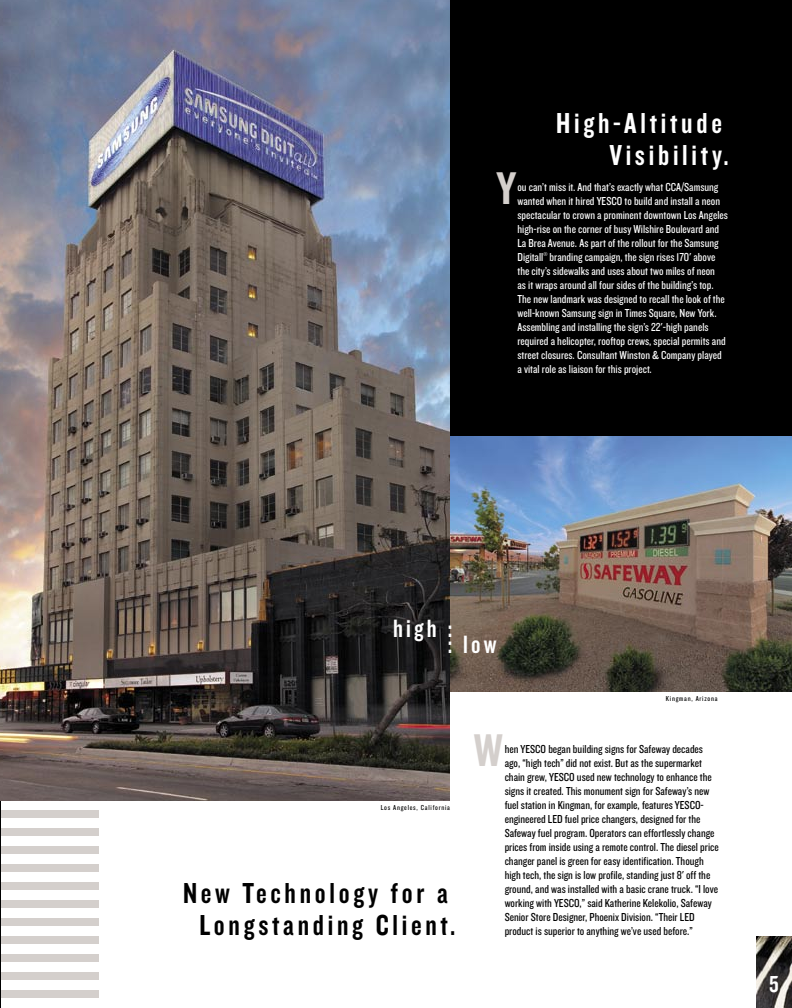
<style>
.page{position:relative;width:792px;height:1008px;background:#fff}
.page>*{position:absolute;margin:0;border:0;box-sizing:border-box;transform-origin:0 0}
.t1{font:47.6px "Knockout HTF49 Liteweight";color:#d4cfcc}
.t2{font:30px "Knockout HTF49 Liteweight";letter-spacing:.125em;color:#000}
.t3{font:30px "Knockout HTF49 Liteweight";letter-spacing:.125em;color:#fff}
.t4{font:26px "Knockout HTF49 Liteweight";letter-spacing:.125em;color:#fff}
.t5{font:24px "Knockout HTF49 Liteweight";color:#fff}
.t6{font:12px/14px "Knockout HTF29 Junior Liteweight";color:#000}
.t7{font:12px/14px "Knockout HTF29 Junior Liteweight";color:#fff}
.t8{font:7.5px "Knockout HTF29 Junior Liteweight";letter-spacing:.1em;color:#000}
</style>
<div class="page">
<div style="left:0;top:810px;width:99px;height:8px;background:#d4cfcc"></div>
<div style="left:0;top:828px;width:99px;height:8px;background:#d4cfcc"></div>
<div style="left:0;top:846px;width:99px;height:8px;background:#d4cfcc"></div>
<div style="left:0;top:864px;width:99px;height:8px;background:#d4cfcc"></div>
<div style="left:0;top:882px;width:99px;height:8px;background:#d4cfcc"></div>
<div style="left:0;top:900px;width:99px;height:8px;background:#d4cfcc"></div>
<div style="left:0;top:918px;width:99px;height:8px;background:#d4cfcc"></div>
<div style="left:0;top:936px;width:99px;height:8px;background:#d4cfcc"></div>
<div style="left:0;top:954px;width:99px;height:8px;background:#d4cfcc"></div>
<div style="left:0;top:972px;width:99px;height:8px;background:#d4cfcc"></div>
<div style="left:0;top:990px;width:99px;height:8px;background:#d4cfcc"></div>
<hr style="left:0;top:504px;width:1px;height:504px;background:#000">
<div style="left:441px;top:0;width:351px;height:541px;background:#000"></div>
<img style="left:450px;top:436px;width:342px;height:256px">
<img style="left:0;top:0;width:450px;height:801px">
<img style="left:756px;top:936px;width:36px;height:72px">
<p class="t3" style="left:556px;top:107px;width:167px">High-Altitude</p>
<p class="t3" style="left:609px;top:139px;width:121px">Visibility.</p>
<p class="t1" style="left:496px;top:163px;width:21px">Y</p>
<p class="t7" style="left:517px;top:180px;width:212px">ou can’t miss it. And that’s exactly what CCA/Samsung wanted when it hired YESCO to build and install a neon spectacular to crown a prominent downtown Los Angeles high-rise on the corner of busy Wilshire Boulevard and La Brea Avenue. As part of the rollout for the Samsung Digitall<sup>®</sup> branding campaign, the sign rises 170' above the city’s sidewalks and uses about two miles of neon<br>as it wraps around all four sides of the building’s top.<br>The new landmark was designed to recall the look of the well-known Samsung sign in Times Square, New York.<br>Assembling and installing the sign’s 22'-high panels required a helicopter, rooftop crews, special permits and street closures. Consultant Winston &amp; Company played a vital role as liaison for this project.</p>
<p class="t4" style="left:393px;top:615px;width:61px">high :</p>
<p class="t4" style="left:448px;top:631px;width:50px">: low</p>
<p class="t8" style="left:666px;top:694px;width:53px">Kingman, Arizona</p>
<p class="t8" style="left:381px;top:803px;width:71px">Los Angeles, California</p>
<p class="t2" style="left:183px;top:877px;width:266px">New Technology for a</p>
<p class="t2" style="left:199px;top:909px;width:258px">Longstanding Client.</p>
<p class="t1" style="left:474px;top:725px;width:30px">W</p>
<p class="t6" style="left:505px;top:743px;width:216px">hen YESCO began building signs for Safeway decades ago, “high tech” did not exist. But as the supermarket chain grew, YESCO used new technology to enhance the signs it created. This monument sign for Safeway’s new fuel station in Kingman, for example, features YESCO&shy;engineered LED fuel price changers, designed for the Safeway fuel program. Operators can effortlessly change prices from inside using a remote control. The diesel price changer panel is green for easy identification. Though high tech, the sign is low profile, standing just 8' off the ground, and was installed with a basic crane truck. “I love working with YESCO,” said Katherine Kelekolio, Safeway Senior Store Designer, Phoenix Division. “Their LED</p>
<p class="t6" style="left:505px;top:925px;width:190px">product is superior to anything we’ve used before.”</p>
<p class="t5" style="left:769px;top:972px;width:11px">5</p>
</div>
